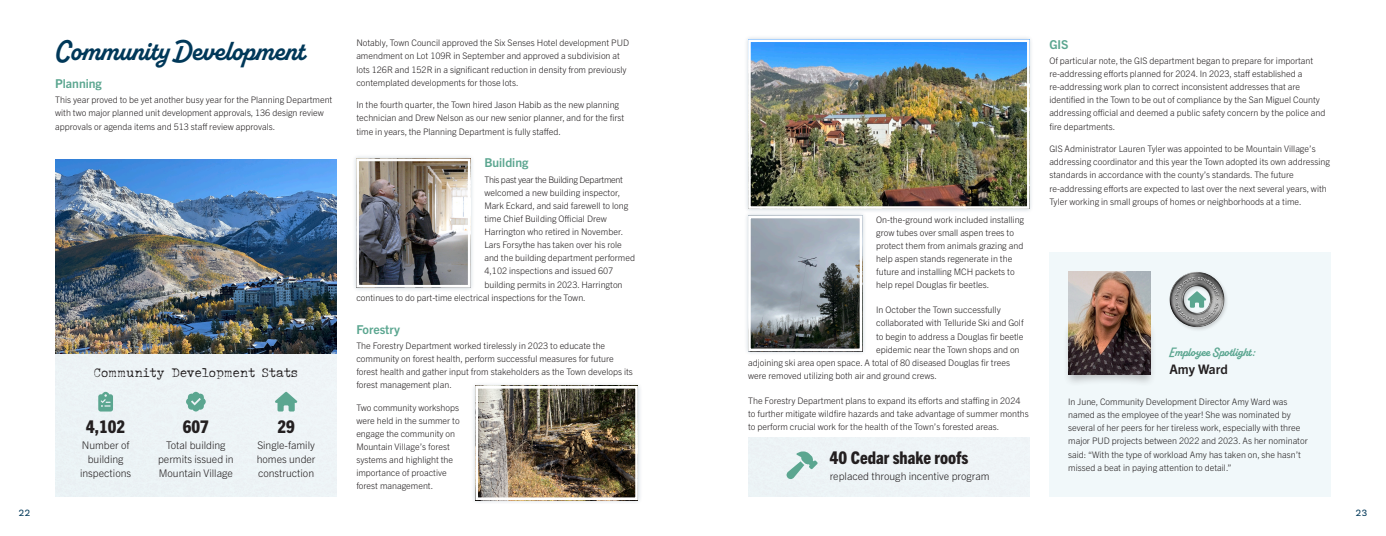
<style>
.page{position:relative;width:1386px;height:536px;background:#fff}
.page>*{position:absolute;margin:0;border:0;box-sizing:border-box;transform-origin:0 0}
.t1{font:700 28.88px "Alkaline";color:#003859}
.t2{font:800 condensed 17.5px "Trade Gothic Next LT Pro";color:#231f20}
.t3{font:700 13.12px "Trade Gothic Next LT Pro";color:#231f20}
.t4{font:700 12.25px "Trade Gothic Next LT Pro";color:#5ba690}
.t5{font:12.25px "John Doe";color:#231f20}
.t6{font:700 12.25px "Alkaline";color:#5ba690}
.t7{font:300 10.5px/14px "Trade Gothic Next LT Pro";color:#231f20;text-align:center}
.t8{font:9.62px "Basic Sans";color:#003859}
.t9{font:300 8.92px/13.1px "Trade Gothic Next LT Pro";color:#231f20}
.t10{font:300 8.92px "Trade Gothic Next LT Pro";letter-spacing:-.03em;color:#231f20}
</style>
<div class="page">
<img style="left:55px;top:160px;width:282px;height:194px">
<div style="left:1049px;top:252px;width:282px;height:244px;background:#f1f8fa"></div>
<svg style="left:98px;top:391px;width:15px;height:20px"></svg>
<svg style="left:275px;top:391px;width:22px;height:20px"></svg>
<div style="left:1168px;top:270px;width:61px;height:61px;background:#231f20;opacity:.2"></div>
<img style="left:1169px;top:272px;width:56px;height:55px;border-radius:28px">
<div style="left:1063px;top:321px;width:94px;height:66px;background:#231f20;opacity:.3"></div>
<img style="left:1068px;top:272px;width:83px;height:102px">
<div style="left:352px;top:154px;width:123px;height:138px;background:#003859;opacity:.2"></div>
<img style="left:360px;top:162px;width:107px;height:121px">
<div style="left:356px;top:158px;width:115px;height:129px;border:3px solid #fff"></div>
<div style="left:471px;top:381px;width:171px;height:123px;background:#003859;opacity:.2"></div>
<img style="left:479px;top:390px;width:155px;height:106px">
<div style="left:475px;top:386px;width:163px;height:114px;border:3px solid #fff"></div>
<div style="left:744px;top:211px;width:123px;height:145px;background:#003859;opacity:.2"></div>
<img style="left:752px;top:219px;width:106px;height:128px">
<div style="left:748px;top:215px;width:114px;height:136px;border:3px solid #fff"></div>
<div style="left:744px;top:35px;width:290px;height:178px;background:#003859;opacity:.2"></div>
<img style="left:752px;top:43px;width:274px;height:162px">
<div style="left:748px;top:39px;width:282px;height:170px;border:3px solid #fff"></div>
<svg style="left:186px;top:391px;width:20px;height:20px"></svg>
<svg style="left:787px;top:451px;width:31px;height:28px"></svg>
<svg style="left:1188px;top:291px;width:18px;height:16px"></svg>
<p class="t1" style="left:55px;top:33px;width:251px">Community Development</p>
<p class="t4" style="left:55px;top:75px;width:48px">Planning</p>
<p class="t9" style="left:55px;top:93px;width:279px">This year proved to be yet another busy year for the Planning Department with two major planned unit development approvals, 136 design review approvals or agenda items and 513 staff review approvals.</p>
<p class="t9" style="left:356px;top:36px;width:274px">Notably, Town Council approved the Six Senses Hotel development PUD amendment on Lot 109R in September and approved a subdivision at lots 126R and 152R in a significant reduction in density from previously contemplated developments for those lots.</p>
<p class="t9" style="left:356px;top:98px;width:270px">In the fourth quarter, the Town hired Jason Habib as the new planning technician and Drew Nelson as our new senior planner, and for the first time in years, the Planning Department is fully staffed.</p>
<p class="t4" style="left:484px;top:154px;width:46px">Building</p>
<p class="t10" style="left:484px;top:173px;width:140px">This past year the Building Department</p>
<p class="t9" style="left:484px;top:185px;width:137px">welcomed a new building inspector,</p>
<p class="t9" style="left:484px;top:198px;width:145px">Mark Eckard, and said farewell to long</p>
<p class="t9" style="left:484px;top:211px;width:124px">time Chief Building Official Drew</p>
<p class="t9" style="left:484px;top:224px;width:140px">Harrington who retired in November.</p>
<p class="t9" style="left:484px;top:238px;width:139px">Lars Forsythe has taken over his role</p>
<p class="t9" style="left:484px;top:251px;width:152px">and the building department performed</p>
<p class="t9" style="left:484px;top:264px;width:130px">4,102 inspections and issued 607</p>
<p class="t9" style="left:484px;top:277px;width:140px">building permits in 2023. Harrington</p>
<p class="t9" style="left:356px;top:290px;width:231px">continues to do part-time electrical inspections for the Town.</p>
<p class="t4" style="left:356px;top:320px;width:45px">Forestry</p>
<p class="t9" style="left:356px;top:338px;width:278px">The Forestry Department worked tirelessly in 2023 to educate the community on forest health, perform successful measures for future forest health and gather input from stakeholders as the Town develops its forest management plan.</p>
<p class="t9" style="left:356px;top:400px;width:105px">Two community workshops were held in the summer to engage the community on<br>Mountain Village’s forest systems and highlight the importance of proactive forest management.</p>
<p class="t9" style="left:876px;top:212px;width:150px">On-the-ground work included installing grow tubes over small aspen trees to protect them from animals grazing and help aspen stands regenerate in the future and installing MCH packets to help repel Douglas fir beetles.</p>
<p class="t9" style="left:876px;top:303px;width:126px">In October the Town successfully</p>
<p class="t9" style="left:876px;top:316px;width:149px">collaborated with Telluride Ski and Golf</p>
<p class="t9" style="left:876px;top:329px;width:149px">to begin to address a Douglas fir beetle</p>
<p class="t9" style="left:876px;top:342px;width:145px">epidemic near the Town shops and on</p>
<p class="t9" style="left:748px;top:355px;width:263px">adjoining ski area open space. A total of 80 diseased Douglas fir trees</p>
<p class="t9" style="left:748px;top:368px;width:190px">were removed utilizing both air and ground crews.</p>
<p class="t9" style="left:748px;top:393px;width:282px">The Forestry Department plans to expand its efforts and staffing in 2024 to further mitigate wildfire hazards and take advantage of summer months</p>
<p class="t5" style="left:94px;top:365px;width:206px">Community Development Stats</p>
<p class="t2" style="left:86px;top:414px;width:41px">4,102</p>
<p class="t9" style="left:748px;top:419px;width:253px">to perform crucial work for the health of the Town’s forested areas.</p>
<p class="t7" style="left:80px;top:437px;width:53px">Number of building inspections</p>
<p class="t2" style="left:183px;top:414px;width:28px">607</p>
<p class="t7" style="left:158px;top:437px;width:77px">Total building permits issued in<br>Mountain Village</p>
<p class="t2" style="left:830px;top:445px;width:140px">40 Cedar shake roofs</p>
<p class="t2" style="left:277px;top:414px;width:19px">29</p>
<p class="t7" style="left:257px;top:437px;width:60px;text-align:justify">Single-family homes under construction</p>
<p class="t7" style="left:830px;top:468px;width:161px">replaced through incentive program</p>
<p class="t4" style="left:1049px;top:36px;width:21px">GIS</p>
<p class="t9" style="left:1049px;top:53px;width:278px">Of particular note, the GIS department began to prepare for important re-addressing efforts planned for 2024. In 2023, staff established a re-addressing work plan to correct inconsistent addresses that are identified in the Town to be out of compliance by the San Miguel County addressing official and deemed a public safety concern by the police and fire departments.</p>
<p class="t9" style="left:1049px;top:142px;width:282px">GIS Administrator Lauren Tyler was appointed to be Mountain Village’s addressing coordinator and this year the Town adopted its own addressing standards in accordance with the county’s standards. The future re-addressing efforts are expected to last over the next several years, with Tyler working in small groups of homes or neighborhoods at a time.</p>
<p class="t6" style="left:1169px;top:344px;width:87px">Employee Spotlight:</p>
<p class="t3" style="left:1169px;top:359px;width:60px">Amy Ward</p>
<p class="t9" style="left:1068px;top:394px;width:241px">In June, Community Development Director Amy Ward was named as the employee of the year! She was nominated by several of her peers for her tireless work, especially with three major PUD projects between 2022 and 2023. As her nominator said: “With the type of workload Amy has taken on, she hasn’t missed a beat in paying attention to detail.”</p>
<p class="t8" style="left:19px;top:506px;width:13px">22</p>
<p class="t8" style="left:1356px;top:506px;width:13px">23</p>
</div>
